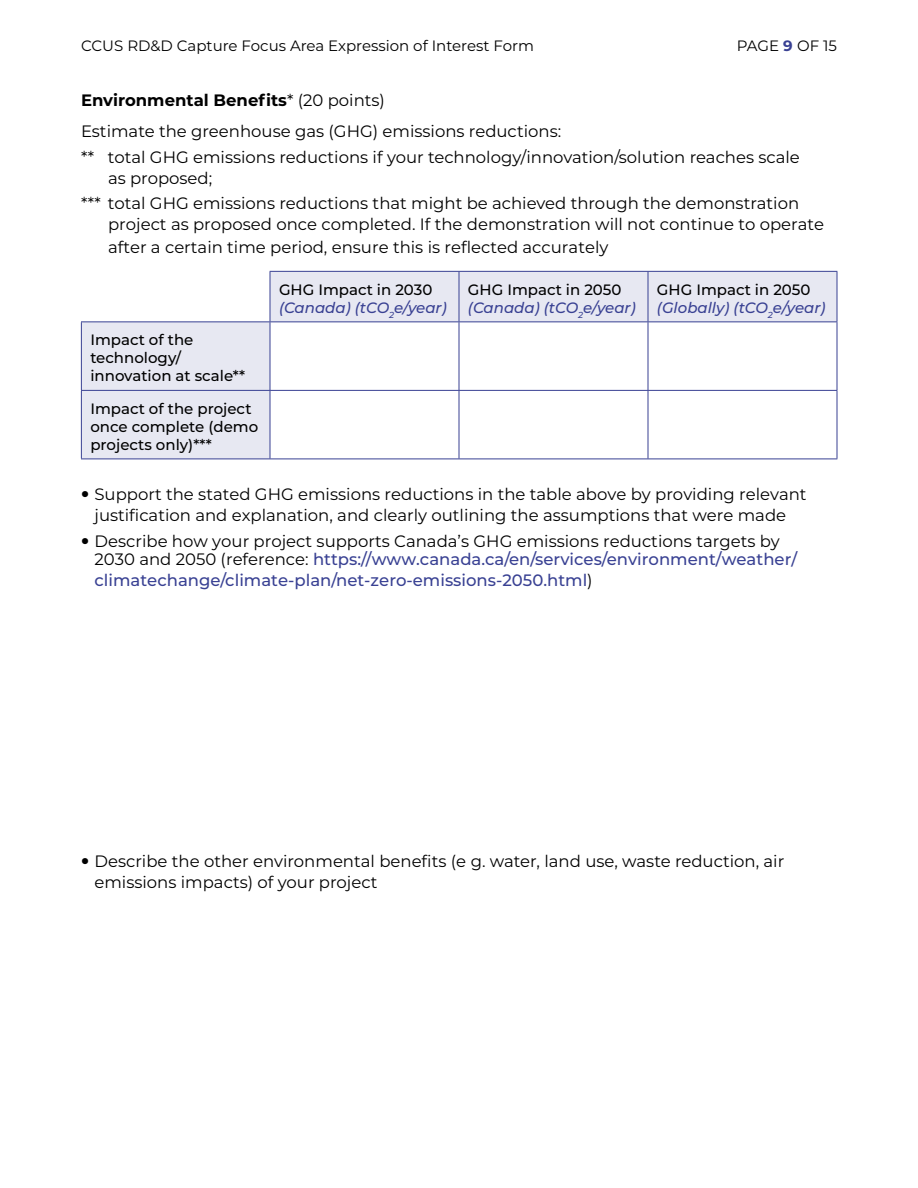
<style>
.page{position:relative;width:918px;height:1188px;background:#fff}
.page>*{position:absolute;margin:0;border:0;box-sizing:border-box;transform-origin:0 0}
.t1{font:16.5px/21px "Montserrat";color:#000}
.t2{font:500 16.5px "Montserrat";color:#394193}
.t3{font:700 16.5px "Montserrat";color:#000}
.t4{font:italic 500 15px/18px "Montserrat";color:#394193}
.t5{font:500 15px/18px "Montserrat";color:#000}
.t6{font:15px "Montserrat";color:#000}
.s1{font-weight:700;color:#394193}
.s2{font-weight:400}
.s3{font-style:normal;color:#000}
.s4{font-weight:800;font-size:21px}
.s5{font-weight:500;color:#394193}
.s6{font-weight:400;color:#000}
</style>
<div class="page">
<svg style="left:82px;top:271px;width:755px;height:188px"></svg>
<hr style="left:270px;top:271px;width:189px;height:1px;background:#394193">
<hr style="left:270px;top:272px;width:1px;height:49px;background:#394193">
<hr style="left:459px;top:271px;width:189px;height:1px;background:#394193">
<hr style="left:459px;top:272px;width:1px;height:49px;background:#394193">
<hr style="left:648px;top:271px;width:189px;height:1px;background:#394193">
<hr style="left:648px;top:272px;width:1px;height:49px;background:#394193">
<hr style="left:837px;top:272px;width:1px;height:49px;background:#394193">
<hr style="left:81px;top:321px;width:189px;height:1px;background:#394193">
<hr style="left:81px;top:322px;width:1px;height:68px;background:#394193">
<hr style="left:270px;top:321px;width:189px;height:1px;background:#394193">
<hr style="left:270px;top:322px;width:1px;height:68px;background:#394193">
<hr style="left:459px;top:321px;width:189px;height:1px;background:#394193">
<hr style="left:459px;top:322px;width:1px;height:68px;background:#394193">
<hr style="left:648px;top:321px;width:189px;height:1px;background:#394193">
<hr style="left:648px;top:322px;width:1px;height:68px;background:#394193">
<hr style="left:837px;top:322px;width:1px;height:68px;background:#394193">
<hr style="left:81px;top:390px;width:189px;height:1px;background:#394193">
<hr style="left:81px;top:391px;width:1px;height:68px;background:#394193">
<hr style="left:270px;top:390px;width:189px;height:1px;background:#394193">
<hr style="left:270px;top:391px;width:1px;height:68px;background:#394193">
<hr style="left:459px;top:390px;width:189px;height:1px;background:#394193">
<hr style="left:459px;top:391px;width:1px;height:68px;background:#394193">
<hr style="left:648px;top:390px;width:189px;height:1px;background:#394193">
<hr style="left:648px;top:391px;width:1px;height:68px;background:#394193">
<hr style="left:837px;top:391px;width:1px;height:68px;background:#394193">
<hr style="left:81px;top:459px;width:189px;height:1px;background:#394193">
<hr style="left:270px;top:459px;width:189px;height:1px;background:#394193">
<hr style="left:459px;top:459px;width:189px;height:1px;background:#394193">
<hr style="left:648px;top:459px;width:189px;height:1px;background:#394193">
<p class="t6" style="left:81px;top:35px;width:454px">CCUS RD&amp;D Capture Focus Area Expression of Interest Form</p>
<p class="t6" style="left:737px;top:35px;width:102px">PAGE <span class="s1">9</span> OF 15</p>
<p class="t3" style="left:81px;top:88px;width:306px">Environmental Benefits<span class="s2">* (20 points)</span></p>
<p class="t1" style="left:81px;top:121px;width:482px">Estimate the greenhouse gas (GHG) emissions reductions:</p>
<p class="t1" style="left:108px;top:146px;width:693px;text-indent:-27px">** total GHG emissions reductions if your technology/innovation/solution reaches scale as proposed;</p>
<p class="t1" style="left:108px;top:193px;width:718px;text-indent:-27px">*** total GHG emissions reductions that might be achieved through the demonstration project as proposed once completed. If the demonstration will not continue to operate</p>
<p class="t1" style="left:108px;top:236px;width:502px">after a certain time period, ensure this is reflected accurately</p>
<p class="t4" style="left:279px;top:280px;width:169px"><span class="s3">GHG Impact in 2030 </span>(Canada) (tCO<sub>2</sub>e/year)</p>
<p class="t4" style="left:468px;top:280px;width:169px"><span class="s3">GHG Impact in 2050 </span>(Canada) (tCO<sub>2</sub>e/year)</p>
<p class="t4" style="left:657px;top:280px;width:170px"><span class="s3">GHG Impact in 2050 </span>(Globally) (tCO<sub>2</sub>e/year)</p>
<p class="t5" style="left:90px;top:330px;width:156px">Impact of the technology/ innovation at scale**</p>
<p class="t5" style="left:90px;top:399px;width:169px">Impact of the project once complete (demo projects only)***</p>
<p class="t1" style="left:81px;top:483px;width:727px;text-align:center"><span class="s4">•</span> Support the stated GHG emissions reductions in the table above by providing relevant justification and explanation, and clearly outlining the assumptions that were made</p>
<p class="t1" style="left:94px;top:531px;width:704px;line-height:18.6px;text-indent:-14px"><span class="s4">•</span> Describe how your project supports Canada’s GHG emissions reductions targets by<br>2030 and 2050 (reference: <span class="s5">https://www.canada.ca/en/services/environment/weather/</span></p>
<p class="t2" style="left:94px;top:569px;width:500px">climatechange/climate-plan/net-zero-emissions-2050.html<span class="s6">)</span></p>
<p class="t1" style="left:94px;top:850px;width:691px;text-indent:-14px"><span class="s4">•</span> Describe the other environmental benefits (e g. water, land use, waste reduction, air emissions impacts) of your project</p>
</div>
